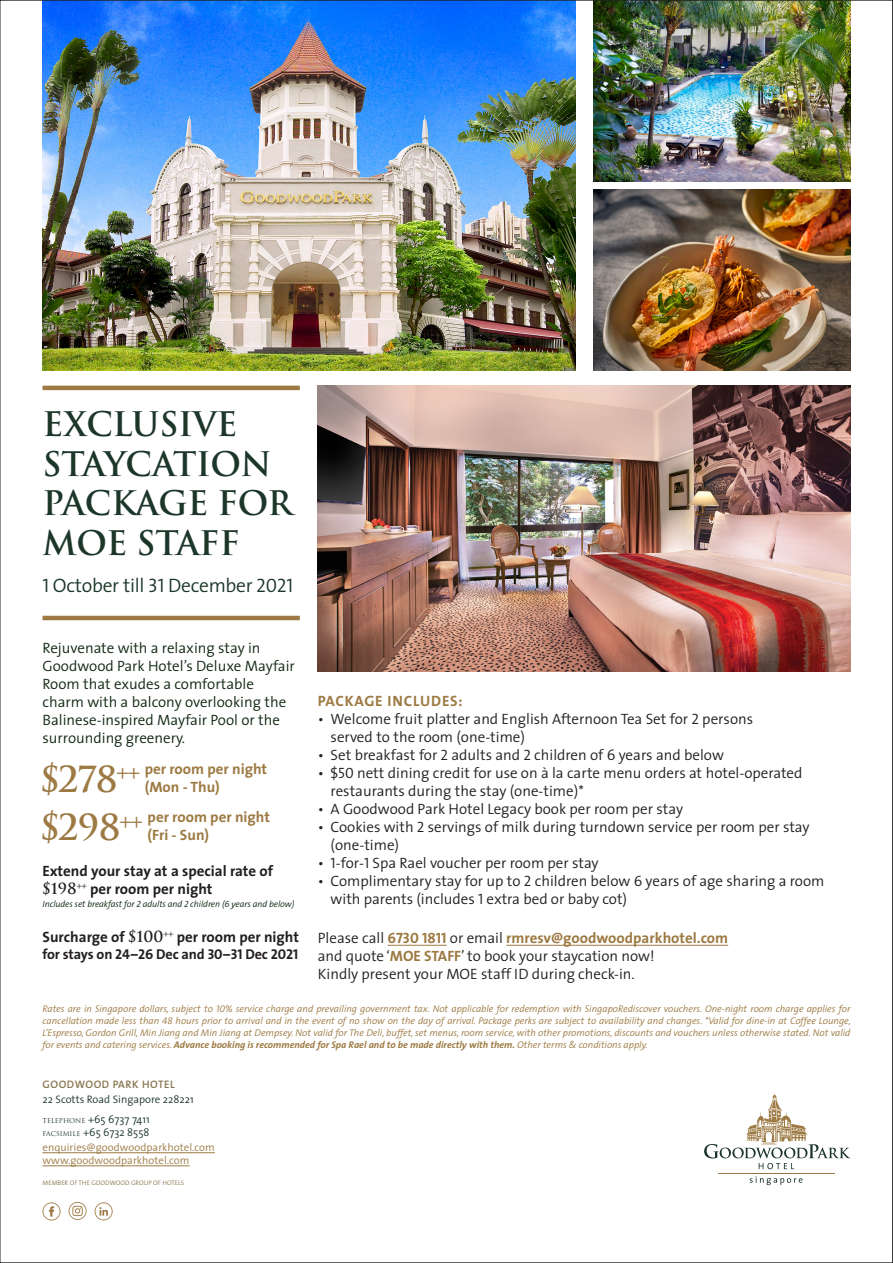
<style>
.page{position:relative;width:893px;height:1263px;background:#fff}
.page>*{position:absolute;margin:0;border:0;box-sizing:border-box;transform-origin:0 0}
.t1{font:700 33px/39.6px "Trajan";letter-spacing:-.01em;color:#1c3629}
.t2{font:300 19.5px "The Sans";letter-spacing:-.015em;color:#1c3629}
.t3{font:300 15px/18px "The Sans";color:#231f20}
.t4{font:300 15px/18px "The Sans";color:#112813}
.t5{font:700 15px/18px "The Sans";color:#231f20}
.t6{font:700 15px/18px "The Sans";color:#9d7a43}
.t7{font:15px "The Sans Bold Caps";letter-spacing:.05em;color:#9d7a43}
.t8{font:700 14.25px "The Sans";letter-spacing:-.01em;color:#231f20}
.t9{font:300 10.95px/15px "The Sans";letter-spacing:.005em;color:#1c3629}
.t10{font:300 10.95px "The Sans";letter-spacing:.005em;color:#9d7a43}
.t11{font:italic 300 9.75px/11.7px "The Sans";color:#9d7a43;text-align:justify}
.t12{font:italic 300 9px "The Sans";letter-spacing:-.01em;color:#112813}
.t13{font:300 6.6px "The Sans";letter-spacing:.005em;color:#87754e}
.s1{font-family:"The Sans Semi Light Caps";font-weight:400}
.s2{font-family:"Trajan";font-size:34.95px}
.s3{font-family:"Times New Roman";font-size:20.4px}
.s4{font-family:"Trajan"}
.s5{font-family:"The Sans Bold Caps";font-weight:400}
.s6{font-family:"The Sans Bold Caps";font-weight:400;color:#9d7a43}
.s7{font-weight:700;color:#9d7a43}
.s8{font-weight:700}
.s9{font-weight:600;color:#87754e}
.s10{font-family:"Trajan";font-weight:400;font-size:6.6px}
</style>
<div class="page">
<img style="left:43px;top:2px;width:532px;height:368px">
<img style="left:593px;top:189px;width:257px;height:181px">
<img style="left:593px;top:2px;width:257px;height:179px">
<img style="left:318px;top:386px;width:532px;height:286px">
<hr style="left:387px;top:945px;width:60px;height:1px;background:#9d7a43">
<hr style="left:506px;top:945px;width:222px;height:1px;background:#9d7a43">
<hr style="left:43px;top:386px;width:257px;height:4px;background:#9d7a43">
<hr style="left:43px;top:616px;width:257px;height:4px;background:#9d7a43">
<hr style="left:43px;top:1152px;width:172px;height:1px;background:#9d7a43">
<hr style="left:43px;top:1165px;width:147px;height:1px;background:#9d7a43">
<svg style="left:704px;top:1093px;width:146px;height:92px"></svg>
<svg style="left:43px;top:1202px;width:18px;height:18px"></svg>
<svg style="left:69px;top:1202px;width:18px;height:18px"></svg>
<svg style="left:95px;top:1202px;width:18px;height:18px"></svg>
<p class="t1" style="left:43px;top:404px;width:251px">EXCLUSIVE<br>STAYCATION<br>PACKAGE FOR<br>MOE STAFF</p>
<p class="t2" style="left:43px;top:569px;width:252px"><span class="s1">1</span> October till <span class="s1">31</span> December <span class="s1">2021</span></p>
<p class="t4" style="left:43px;top:638px;width:254px">Rejuvenate with a relaxing stay in Goodwood Park Hotel’s Deluxe Mayfair Room that exudes a comfortable charm with a balcony overlooking the Balinese-inspired Mayfair Pool or the surrounding greenery.</p>
<p class="t6" style="left:145px;top:759px;width:124px;text-indent:-104px"><span class="s2">$278</span><span class="s3">++</span> per room per night (Mon - Thu)</p>
<p class="t6" style="left:148px;top:808px;width:124px;text-indent:-107px"><span class="s2">$298</span><span class="s3">++</span> per room per night (Fri - Sun)</p>
<p class="t5" style="left:43px;top:861px;width:232px">Extend your stay at a special rate of <span class="s4">$198</span><sup>++</sup> per room per night</p>
<p class="t12" style="left:43px;top:896px;width:253px">Includes set breakfast for <span class="s1">2</span> adults and <span class="s1">2</span> children (<span class="s1">6</span> years and below)</p>
<p class="t5" style="left:43px;top:927px;width:258px">Surcharge of <span class="s4">$100</span><sup>++</sup> per room per night</p>
<p class="t8" style="left:43px;top:942px;width:257px">for stays on <span class="s5">24–26</span> Dec and <span class="s5">30–31</span> Dec <span class="s5">2021</span></p>
<p class="t7" style="left:318px;top:689px;width:146px">PACKAGE INCLUDES:</p>
<p class="t3" style="left:331px;top:710px;width:424px;text-indent:-13px">• Welcome fruit platter and English Afternoon Tea Set for <span class="s1">2</span> persons served to the room (one-time)</p>
<p class="t3" style="left:318px;top:746px;width:408px">• Set breakfast for <span class="s1">2</span> adults and <span class="s1">2</span> children of 6 years and below</p>
<p class="t3" style="left:331px;top:764px;width:473px;text-indent:-13px"><span class="s1">• $50</span> nett dining credit for use on à la carte menu orders at hotel-operated restaurants during the stay (one-time)*</p>
<p class="t3" style="left:318px;top:800px;width:367px"><span class="s1">• A</span> Goodwood Park Hotel Legacy book per room per stay</p>
<p class="t3" style="left:331px;top:818px;width:480px;text-indent:-13px">• Cookies with <span class="s1">2</span> servings of milk during turndown service per room per stay (one-time)</p>
<p class="t3" style="left:318px;top:854px;width:282px"><span class="s1">• 1</span>-for<span class="s1">-1</span> Spa Rael voucher per room per stay</p>
<p class="t3" style="left:331px;top:872px;width:495px;text-indent:-13px">• Complimentary stay for up to <span class="s1">2</span> children below <span class="s1">6</span> years of age sharing a room with parents (includes <span class="s1">1</span> extra bed or baby cot)</p>
<p class="t3" style="left:318px;top:928px;width:412px">Please call <span class="s6">6730 1811</span> or email <span class="s7">rmresv@goodwoodparkhotel.com </span>and quote ‘<span class="s7">MOE STAFF</span>’ to book your staycation now!</p>
<p class="t3" style="left:318px;top:964px;width:318px">Kindly present your MOE staff ID during check-in.</p>
<p class="t11" style="left:43px;top:1003px;width:810px">Rates are in Singapore dollars, subject to <span class="s1">10%</span> service charge and prevailing government tax. Not applicable for redemption with SingapoRediscover vouchers. One-night room charge applies for cancellation made less than <span class="s1">48</span> hours prior to arrival and in the event of no show on the day of arrival. Package perks are subject to availability and changes. *Valid for dine-in at Coffee Lounge, L’Espresso, Gordon Grill, Min Jiang and Min Jiang at Dempsey. Not valid for The Deli, buffet, set menus, room service, with other promotions, discounts and vouchers unless otherwise stated. Not valid for events and catering services. <span class="s8">Advance booking is recommended for Spa Rael and to be made directly with them.</span> Other terms &amp; conditions apply.</p>
<p class="t9" style="left:43px;top:1076px;width:153px"><span class="s9">GOODWOOD PARK HOTEL<br></span>22 Scotts Road Singapore 228221</p>
<p class="t9" style="left:43px;top:1111px;width:109px"><span class="s10">TELEPHONE</span> +65 6737 7411</p>
<p class="t9" style="left:43px;top:1124px;width:109px"><span class="s10">FACSIMILE</span> +65 6732 8558</p>
<p class="t10" style="left:43px;top:1138px;width:174px">enquiries@goodwoodparkhotel.com</p>
<p class="t10" style="left:43px;top:1151px;width:149px">www.goodwoodparkhotel.com</p>
<p class="t13" style="left:43px;top:1177px;width:143px">MEMBER OF THE GOODWOOD GROUP OF HOTELS</p>
</div>
